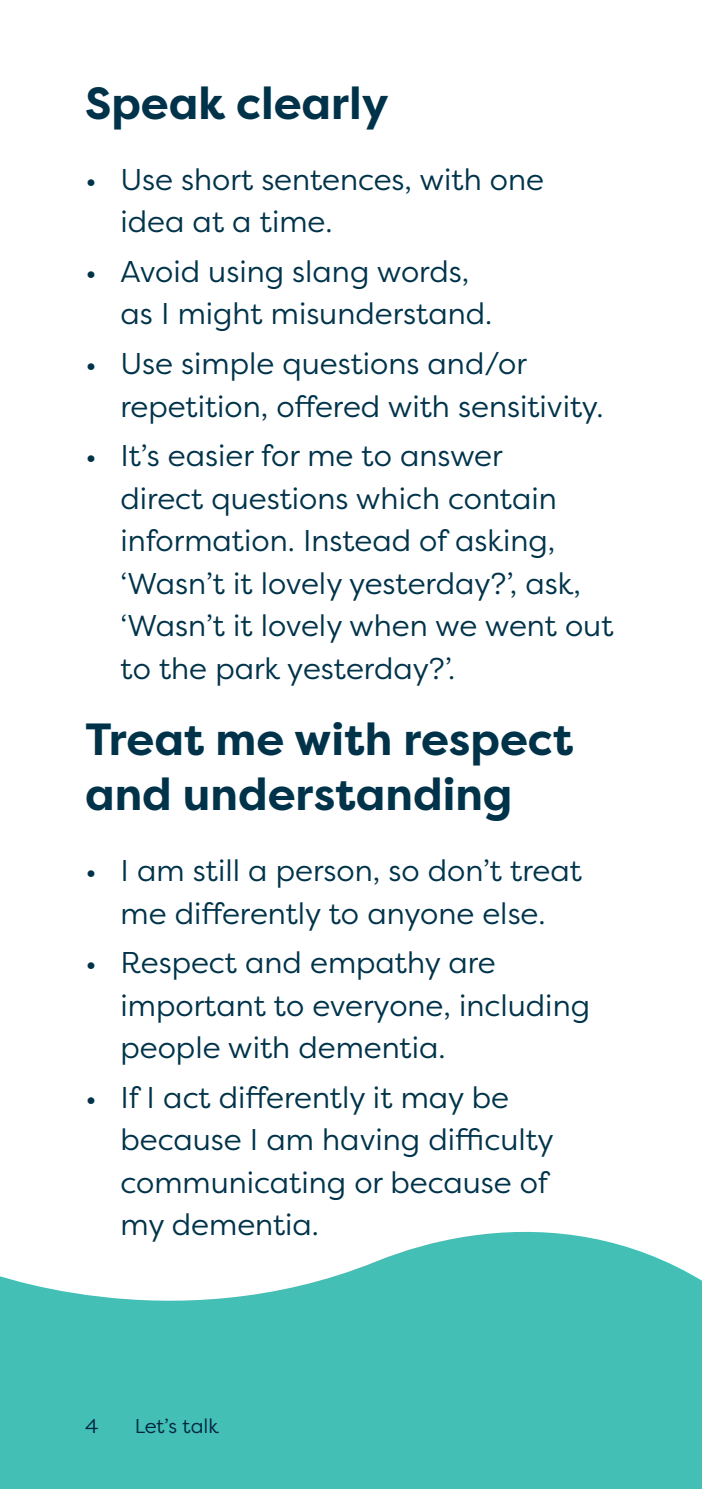
<style>
.page{position:relative;width:702px;height:1489px;background:#fff}
.page>*{position:absolute;margin:0;border:0;box-sizing:border-box;transform-origin:0 0}
.t1{font:700 45px/55px "Filson Pro";color:#00334a}
.t2{font:30px/42.5px "Filson Pro";color:#00334a}
.t3{font:20px "Filson Pro";color:#002442}
</style>
<div class="page">
<svg style="left:0;top:1231px;width:702px;height:257px;background:#5ec8bf"></svg>
<h1 class="t1" style="left:85px;top:76px;width:305px">Speak clearly</h1>
<p class="t2" style="left:120px;top:157px;width:425px;text-indent:-35px">• Use short sentences, with one idea at a time.</p>
<p class="t2" style="left:120px;top:249px;width:373px;text-indent:-35px">• Avoid using slang words, as I might misunderstand.</p>
<p class="t2" style="left:120px;top:341px;width:484px;text-indent:-35px">• Use simple questions and/or repetition, offered with sensitivity.</p>
<p class="t2" style="left:120px;top:433px;width:494px;text-indent:-35px">• It’s easier for me to answer<br>direct questions which contain information. Instead of asking, ‘Wasn’t it lovely yesterday?’, ask, ‘Wasn’t it lovely when we went out to the park yesterday?’.</p>
<h1 class="t1" style="left:85px;top:712px;width:489px">Treat me with respect and understanding</h1>
<p class="t2" style="left:85px;top:848px;width:498px;text-align:center">• I am still a person, so don’t treat me differently to anyone else.</p>
<p class="t2" style="left:120px;top:940px;width:471px;text-indent:-35px">• Respect and empathy are important to everyone, including people with dementia.</p>
<p class="t2" style="left:120px;top:1075px;width:434px;text-indent:-35px">• If I act differently it may be because I am having difficulty communicating or because of my dementia.</p>
<p class="t3" style="left:85px;top:1412px;width:15px">4</p>
<p class="t3" style="left:135px;top:1412px;width:86px">Let’s talk</p>
</div>
